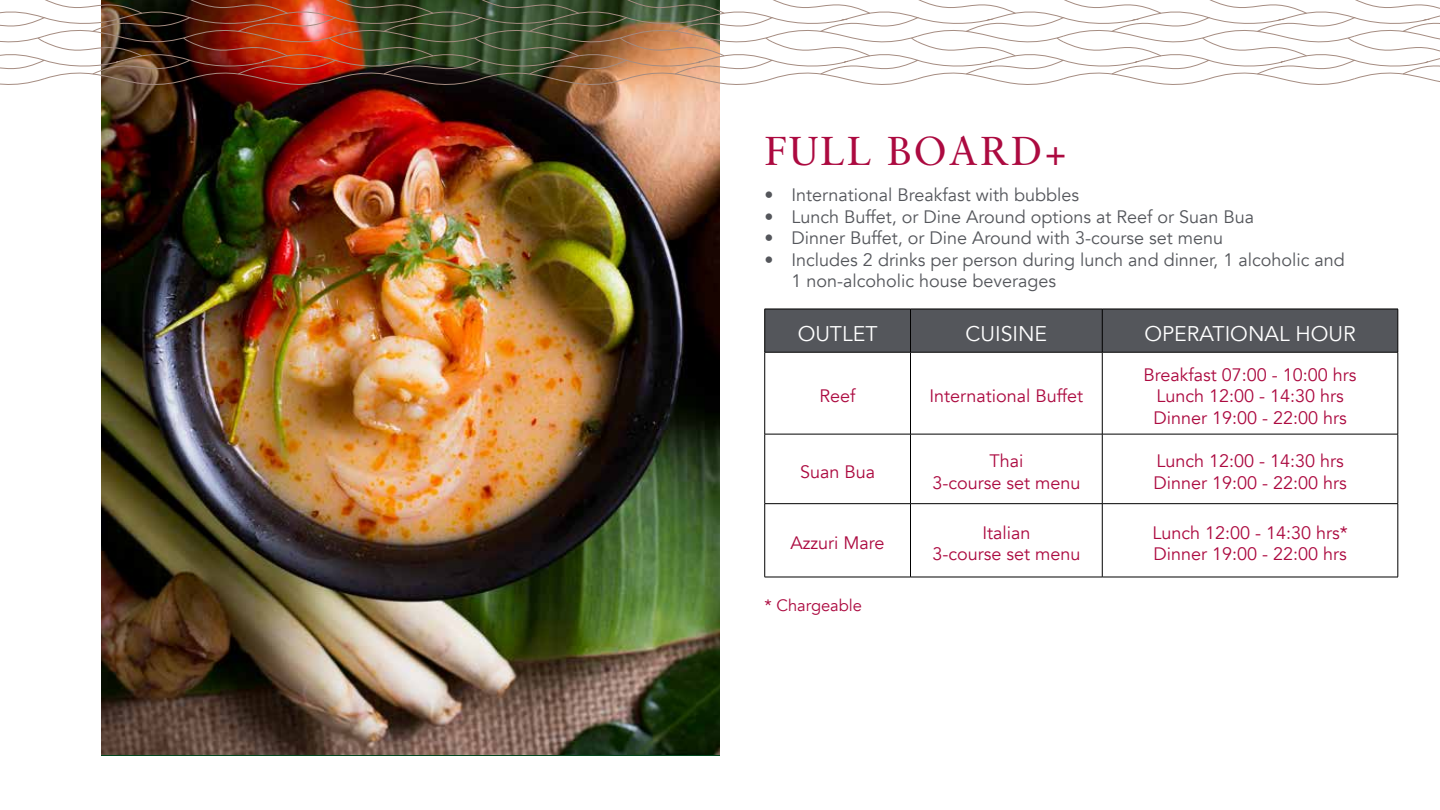
<style>
.page{position:relative;width:1440px;height:810px;background:#fff}
.page>*{position:absolute;margin:0;border:0;box-sizing:border-box;transform-origin:0 0}
.t1{font:40.35px "Sabon";letter-spacing:.05em;color:#ac0a40}
.t2{font:21.15px "Avenir";color:#fff}
.t3{font:18px/21.6px "Avenir";color:#ac0a40}
.t4{font:18px "Avenir";color:#54565b}
.t5{font:16.5px "Avenir";color:#ac0a40}
</style>
<div class="page">
<img style="left:102px;top:98px;width:618px;height:657px">
<div style="left:765px;top:310px;width:633px;height:42px;background:#54565b"></div>
<svg style="left:765px;top:353px;width:633px;height:224px"></svg>
<hr style="left:765px;top:309px;width:145px;height:1px;background:#000">
<hr style="left:764px;top:309px;width:1px;height:43px;background:#000">
<hr style="left:910px;top:309px;width:192px;height:1px;background:#000">
<hr style="left:910px;top:309px;width:1px;height:43px;background:#000">
<hr style="left:1102px;top:309px;width:296px;height:1px;background:#000">
<hr style="left:1102px;top:309px;width:1px;height:43px;background:#000">
<hr style="left:1398px;top:309px;width:1px;height:43px;background:#000">
<hr style="left:765px;top:352px;width:145px;height:1px;background:#000">
<hr style="left:764px;top:352px;width:1px;height:82px;background:#000">
<hr style="left:910px;top:352px;width:192px;height:1px;background:#000">
<hr style="left:910px;top:352px;width:1px;height:82px;background:#000">
<hr style="left:1102px;top:352px;width:296px;height:1px;background:#000">
<hr style="left:1102px;top:352px;width:1px;height:82px;background:#000">
<hr style="left:1398px;top:352px;width:1px;height:82px;background:#000">
<hr style="left:765px;top:434px;width:145px;height:1px;background:#000">
<hr style="left:764px;top:434px;width:1px;height:69px;background:#000">
<hr style="left:910px;top:434px;width:192px;height:1px;background:#000">
<hr style="left:910px;top:434px;width:1px;height:69px;background:#000">
<hr style="left:1102px;top:434px;width:296px;height:1px;background:#000">
<hr style="left:1102px;top:434px;width:1px;height:69px;background:#000">
<hr style="left:1398px;top:434px;width:1px;height:69px;background:#000">
<hr style="left:765px;top:503px;width:145px;height:1px;background:#000">
<hr style="left:764px;top:504px;width:1px;height:73px;background:#000">
<hr style="left:910px;top:503px;width:192px;height:1px;background:#000">
<hr style="left:910px;top:504px;width:1px;height:73px;background:#000">
<hr style="left:1102px;top:503px;width:296px;height:1px;background:#000">
<hr style="left:1102px;top:504px;width:1px;height:73px;background:#000">
<hr style="left:1398px;top:504px;width:1px;height:73px;background:#000">
<hr style="left:765px;top:577px;width:145px;height:1px;background:#000">
<hr style="left:910px;top:577px;width:192px;height:1px;background:#000">
<hr style="left:1102px;top:577px;width:296px;height:1px;background:#000">
<img style="left:0;top:0;width:1440px;height:98px">
<h1 class="t1" style="left:765px;top:127px;width:304px">FULL BOARD+</h1>
<p class="t4" style="left:792px;top:184px;width:289px">International Breakfast with bubbles</p>
<p class="t4" style="left:765px;top:184px;width:10px">•</p>
<p class="t4" style="left:765px;top:206px;width:10px">•</p>
<p class="t4" style="left:792px;top:206px;width:464px">Lunch Buffet, or Dine Around options at Reef or Suan Bua</p>
<p class="t4" style="left:765px;top:227px;width:10px">•</p>
<p class="t4" style="left:792px;top:227px;width:433px">Dinner Buffet, or Dine Around with 3-course set menu</p>
<p class="t4" style="left:765px;top:249px;width:10px">•</p>
<p class="t4" style="left:792px;top:249px;width:555px">Includes 2 drinks per person during lunch and dinner 1, alcoholic and</p>
<p class="t4" style="left:792px;top:270px;width:266px">1 non-alcoholic house beverages</p>
<p class="t2" style="left:798px;top:321px;width:81px">OUTLET</p>
<p class="t2" style="left:966px;top:321px;width:83px">CUISINE</p>
<p class="t2" style="left:1144px;top:321px;width:213px">OPERATIONAL HOUR</p>
<p class="t3" style="left:820px;top:386px;width:38px">Reef</p>
<p class="t3" style="left:930px;top:386px;width:155px">International Buffet</p>
<p class="t3" style="left:1144px;top:364px;width:215px;text-align:center">Breakfast 07:00 - 10:00 hrs<br>Lunch 12:00 - 14:30 hrs<br>Dinner 19:00 - 22:00 hrs</p>
<p class="t3" style="left:800px;top:461px;width:77px">Suan Bua</p>
<p class="t3" style="left:989px;top:450px;width:36px">Thai</p>
<p class="t3" style="left:932px;top:472px;width:150px">3-course set menu</p>
<p class="t3" style="left:1153px;top:450px;width:195px">Lunch 12:00 - 14:30 hrs<br>Dinner 19:00 - 22:00 hrs</p>
<p class="t3" style="left:791px;top:533px;width:96px">Azzuri Mare</p>
<p class="t3" style="left:982px;top:522px;width:50px">Italian</p>
<p class="t3" style="left:932px;top:543px;width:150px">3-course set menu</p>
<p class="t3" style="left:1152px;top:522px;width:197px">Lunch 12:00 - 14:30 hrs*<br>Dinner 19:00 - 22:00 hrs</p>
<p class="t5" style="left:765px;top:596px;width:99px">* Chargeable</p>
</div>
